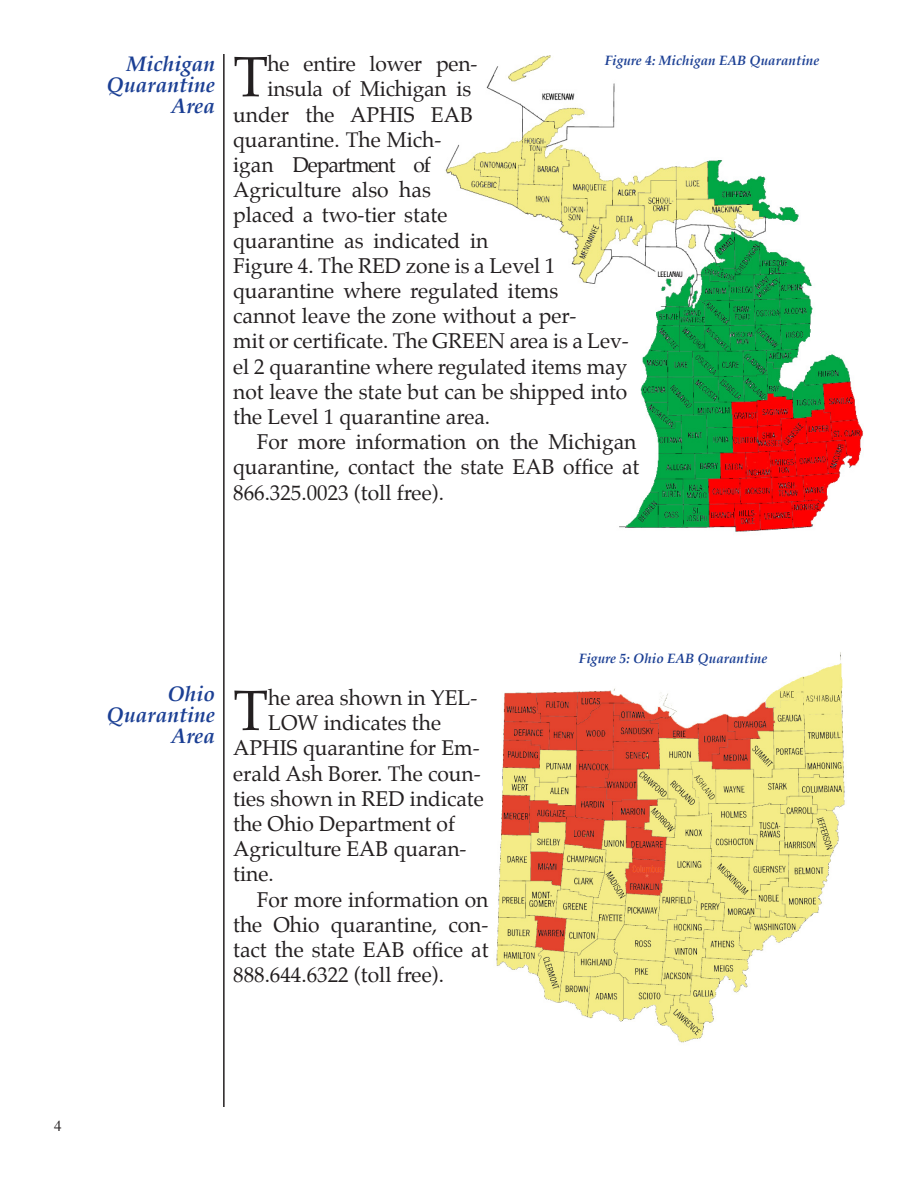
<style>
.page{position:relative;width:918px;height:1188px;background:#fff}
.page>*{position:absolute;margin:0;border:0;box-sizing:border-box;transform-origin:0 0}
.t1{font:57.15px "Palatino";color:#231f20}
.t2{font:21px "Palatino";color:#231f20}
.t3{font:italic 700 21px/21px "Palatino";color:#1b3f94;text-align:right}
.t4{font:21px "Palatino";letter-spacing:-.05em;color:#231f20}
.t5{font:15px "Times";color:#231f20}
.t6{font:italic 700 13.5px "Palatino";color:#1b3f94}
</style>
<div class="page">
<hr style="left:223px;top:54px;width:2px;height:1053px;background:#231f20">
<img style="left:445px;top:55px;width:418px;height:477px">
<img style="left:496px;top:652px;width:349px;height:391px">
<p class="t3" style="left:107px;top:56px;width:110px">Michigan<br>Quarantine<br>Area</p>
<h1 class="t1" style="left:233px;top:40px;width:36px">T</h1>
<p class="t2" style="left:268px;top:50px;width:211px">he entire lower pen-</p>
<p class="t6" style="left:605px;top:52px;width:216px">Figure 4: Michigan EAB Quarantine</p>
<p class="t2" style="left:268px;top:76px;width:205px">insula of Michigan is</p>
<p class="t2" style="left:233px;top:101px;width:241px">under the APHIS EAB</p>
<p class="t2" style="left:233px;top:126px;width:210px">quarantine. The Mich-</p>
<p class="t4" style="left:233px;top:151px;width:199px">igan Department of</p>
<p class="t2" style="left:233px;top:176px;width:199px">Agriculture also has</p>
<p class="t2" style="left:233px;top:202px;width:216px">placed a two-tier state</p>
<p class="t2" style="left:233px;top:227px;width:257px">quarantine as indicated in</p>
<p class="t2" style="left:233px;top:252px;width:324px">Figure 4. The RED zone is a Level 1</p>
<p class="t2" style="left:233px;top:277px;width:327px">quarantine where regulated items</p>
<p class="t2" style="left:233px;top:302px;width:345px">cannot leave the zone without a per-</p>
<p class="t2" style="left:233px;top:328px;width:397px">mit or certificate. The GREEN area is a Lev-</p>
<p class="t2" style="left:233px;top:353px;width:396px">el 2 quarantine where regulated items may</p>
<p class="t2" style="left:233px;top:378px;width:396px">not leave the state but can be shipped into</p>
<p class="t2" style="left:233px;top:403px;width:258px">the Level 1 quarantine area.</p>
<p class="t2" style="left:257px;top:428px;width:381px">For more information on the Michigan</p>
<p class="t2" style="left:233px;top:454px;width:408px">quarantine, contact the state EAB office at</p>
<p class="t2" style="left:233px;top:479px;width:212px">866.325.0023 (toll free).</p>
<p class="t3" style="left:107px;top:686px;width:110px">Ohio<br>Quarantine<br>Area</p>
<h1 class="t1" style="left:233px;top:673px;width:36px">T</h1>
<p class="t2" style="left:268px;top:684px;width:211px">he area shown in YEL-</p>
<p class="t2" style="left:268px;top:709px;width:174px">LOW indicates the</p>
<p class="t2" style="left:233px;top:734px;width:248px">APHIS quarantine for Em-</p>
<p class="t2" style="left:233px;top:760px;width:249px">erald Ash Borer. The coun-</p>
<p class="t2" style="left:233px;top:785px;width:252px">ties shown in RED indicate</p>
<p class="t2" style="left:233px;top:810px;width:223px">the Ohio Department of</p>
<p class="t2" style="left:233px;top:835px;width:235px">Agriculture EAB quaran-</p>
<p class="t2" style="left:233px;top:860px;width:42px">tine.</p>
<p class="t2" style="left:257px;top:886px;width:233px">For more information on</p>
<p class="t2" style="left:233px;top:911px;width:257px">the Ohio quarantine, con-</p>
<p class="t2" style="left:233px;top:936px;width:257px">tact the state EAB office at</p>
<p class="t2" style="left:233px;top:961px;width:212px">888.644.6322 (toll free).</p>
<p class="t5" style="left:54px;top:1112px;width:9px">4</p>
<p class="t6" style="left:579px;top:650px;width:190px">Figure 5: Ohio EAB Quarantine</p>
</div>
